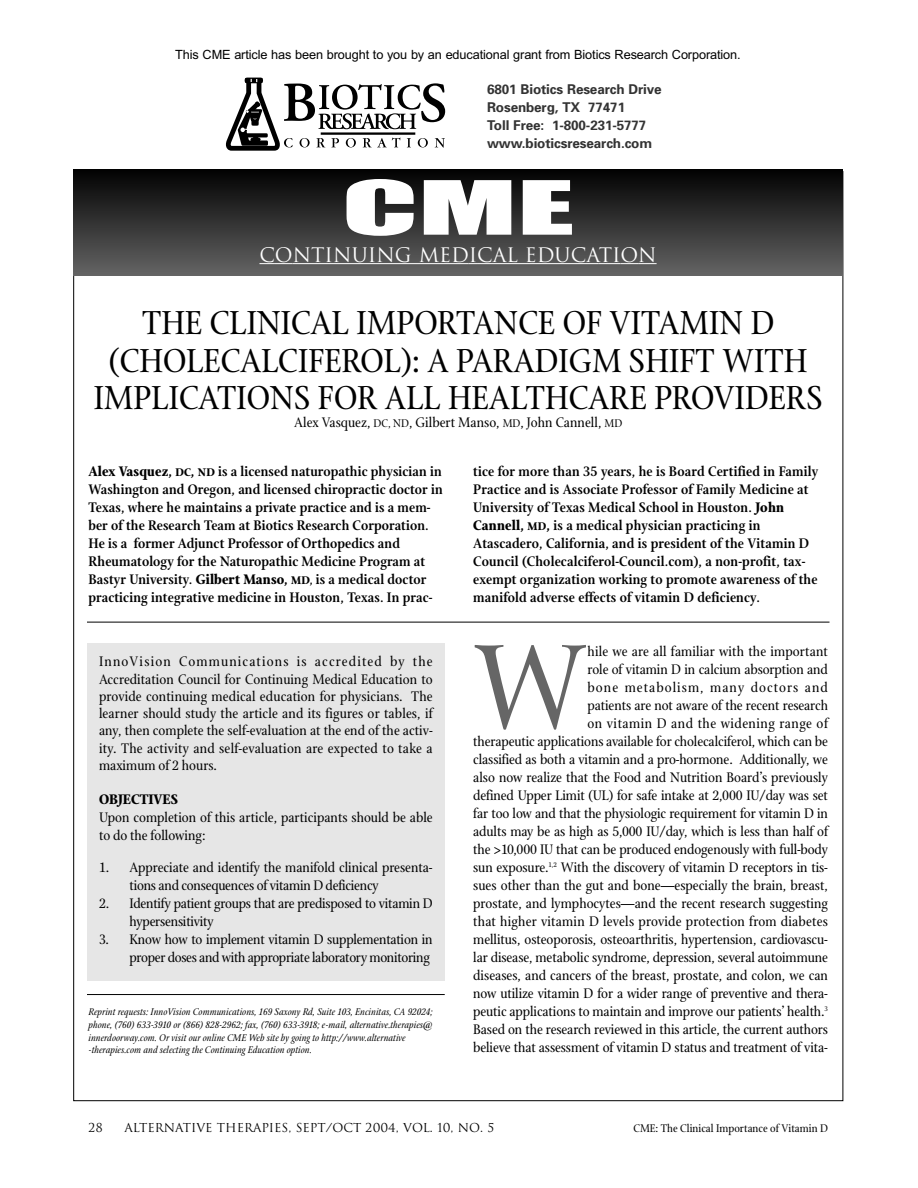
<style>
.page{position:relative;width:918px;height:1188px;background:#fff}
.page>*{position:absolute;margin:0;border:0;box-sizing:border-box;transform-origin:0 0}
.t1{font:130.2px "Stone Print";color:#666}
.t2{font:69px "Impact";color:#fff;scale:2 1}
.t3{font:36px/37.5px "Stone Print";color:#000;text-align:center}
.t4{font:19.5px "Trajan";color:#fff}
.t5{font:15px/18px "Stone Print";letter-spacing:-.01em;color:#000}
.t6{font:600 15px/18px "Stone Print";letter-spacing:.005em;color:#000}
.t7{font:700 15px "Stone Print";color:#000}
.t8{font:700 13.5px/18px "Univers";letter-spacing:-.01em;color:#333}
.t9{font:12.75px "Arial";letter-spacing:-.01em;color:#000}
.t10{font:12px "Trajan";color:#000}
.t11{font:12px "Stone Print";color:#000}
.t12{font:italic 10.5px/12.6px "Stone Print";color:#000}
.s1{font-size:12px}
.s2{font-weight:700}
.s3{font-weight:700;font-size:12px}
</style>
<div class="page">
<hr style="left:87px;top:994px;width:358px;height:1px;background:#000">
<div style="left:87px;top:643px;width:358px;height:338px;background:#e6e6e6"></div>
<div style="left:74px;top:170px;width:769px;height:106px;background:linear-gradient(to bottom,#020202,#646464)"></div>
<svg style="left:259px;top:263px;width:34px;height:1px"></svg>
<hr style="left:293px;top:263px;width:176px;height:1px;background:#fff">
<hr style="left:477px;top:263px;width:122px;height:1px;background:#fff">
<svg style="left:599px;top:263px;width:58px;height:1px"></svg>
<svg style="left:225px;top:77px;width:220px;height:74px"></svg>
<hr style="left:87px;top:622px;width:743px;height:1px;background:#000">
<p class="t9" style="left:175px;top:50px;width:567px">This CME article has been brought to you by an educational grant from Biotics Research Corporation.</p>
<p class="t8" style="left:487px;top:81px;width:176px">6801 Biotics Research Drive<br>Rosenberg, TX 77471<br>Toll Free: 1-800-231-5777 www.bioticsresearch.com</p>
<h2 class="t2" style="left:342px;top:185px;width:118px">CME</h2>
<h3 class="t4" style="left:259px;top:244px;width:399px">CONTINUING MEDICAL EDUCATION</h3>
<h3 class="t3" style="left:94px;top:311px;width:731px">THE CLINICAL IMPORTANCE OF VITAMIN D (CHOLECALCIFEROL): A PARADIGM SHIFT WITH<br>IMPLICATIONS FOR ALL HEALTHCARE PROVIDERS</h3>
<p class="t5" style="left:294px;top:416px;width:330px">Alex Vasquez, <span class="s1">DC, ND</span>, Gilbert Manso, <span class="s1">MD</span>, John Cannell, <span class="s1">MD</span></p>
<p class="t6" style="left:88px;top:465px;width:356px"><span class="s2">Alex Vasquez,</span> <span class="s3">DC</span><span class="s2">,</span> <span class="s3">ND</span> is a licensed naturopathic physician in Washington and Oregon, and licensed chiropractic doctor in Texas, where he maintains a private practice and is a mem&shy;ber of the Research Team at Biotics Research Corporation.<br>He is a former Adjunct Professor of Orthopedics and Rheumatology for the Naturopathic Medicine Program at Bastyr University. <span class="s2">Gilbert Manso,</span> <span class="s3">MD,</span> is a medical doctor practicing integrative medicine in Houston, Texas. In prac-</p>
<p class="t5" style="left:99px;top:656px;width:335px;line-height:17.2px;text-align:justify">InnoVision Communications is accredited by the Accreditation Council for Continuing Medical Education to provide continuing medical education for physicians. The learner should study the article and its figures or tables, if any, then complete the self-evaluation at the end of the activ&shy;ity. The activity and self-evaluation are expected to take a maximum of 2 hours.</p>
<p class="t7" style="left:99px;top:795px;width:81px">OBJECTIVES</p>
<p class="t5" style="left:99px;top:812px;width:335px">Upon completion of this article, participants should be able to do the following:</p>
<p class="t5" style="left:129px;top:861px;width:305px;text-indent:-30px">1. Appreciate and identify the manifold clinical presenta&shy;tions and consequences of vitamin D deficiency</p>
<p class="t5" style="left:129px;top:897px;width:305px;text-indent:-30px">2. Identify patient groups that are predisposed to vitamin D hypersensitivity</p>
<p class="t5" style="left:99px;top:933px;width:335px;text-align:right">3. Know how to implement vitamin D supplementation in proper doses and with appropriate laboratory monitoring</p>
<p class="t12" style="left:88px;top:1008px;width:346px">Reprint requests: InnoVision Communications, 169 Saxony Rd, Suite 103, Encinitas, CA 92024; phone, (760) 633-3910 or (866) 828-2962; fax, (760) 633-3918; e-mail, alternative.therapies@ innerdoorway.com. Or visit our online CME Web site by going to http://www.alternative -therapies.com and selecting the Continuing Education option.</p>
<p class="t6" style="left:473px;top:465px;width:346px">tice for more than 35 years, he is Board Certified in Family Practice and is Associate Professor of Family Medicine at University of Texas Medical School in Houston. <span class="s2">John Cannell,</span> <span class="s3">MD</span><span class="s2">,</span> is a medical physician practicing in Atascadero, California, and is president of the Vitamin D Council (Cholecalciferol-Council.com), a non-profit, tax&shy;exempt organization working to promote awareness of the manifold adverse effects of vitamin D deficiency.</p>
<h1 class="t1" style="left:473px;top:649px;width:116px">W</h1>
<p class="t5" style="left:473px;top:645px;width:356px;text-align:right">hile we are all familiar with the important<br>role of vitamin D in calcium absorption and<br>bone metabolism, many doctors and<br>patients are not aware of the recent research<br>on vitamin D and the widening range of<br>therapeutic applications available for cholecalciferol, which can be classified as both a vitamin and a pro-hormone. Additionally, we also now realize that the Food and Nutrition Board’s previously defined Upper Limit (UL) for safe intake at 2,000 IU/day was set far too low and that the physiologic requirement for vitamin D in adults may be as high as 5,000 IU/day, which is less than half of the &gt;10,000 IU that can be produced endogenously with full-body sun exposure.<sup>1,2</sup> With the discovery of vitamin D receptors in tis&shy;sues other than the gut and bone—especially the brain, breast, prostate, and lymphocytes—and the recent research suggesting that higher vitamin D levels provide protection from diabetes mellitus, osteoporosis, osteoarthritis, hypertension, cardiovascu&shy;lar disease, metabolic syndrome, depression, several autoimmune diseases, and cancers of the breast, prostate, and colon, we can now utilize vitamin D for a wider range of preventive and thera&shy;peutic applications to maintain and improve our patients’ health.<sup>3<br></sup>Based on the research reviewed in this article, the current authors believe that assessment of vitamin D status and treatment of vita-</p>
<p class="t10" style="left:88px;top:1121px;width:16px">28</p>
<p class="t10" style="left:124px;top:1121px;width:371px">ALTERNATIVE THERAPIES, SEPT/OCT 2004, VOL. 10, NO. 5</p>
<p class="t11" style="left:633px;top:1125px;width:196px">CME: The Clinical Importance of Vitamin D</p>
</div>
